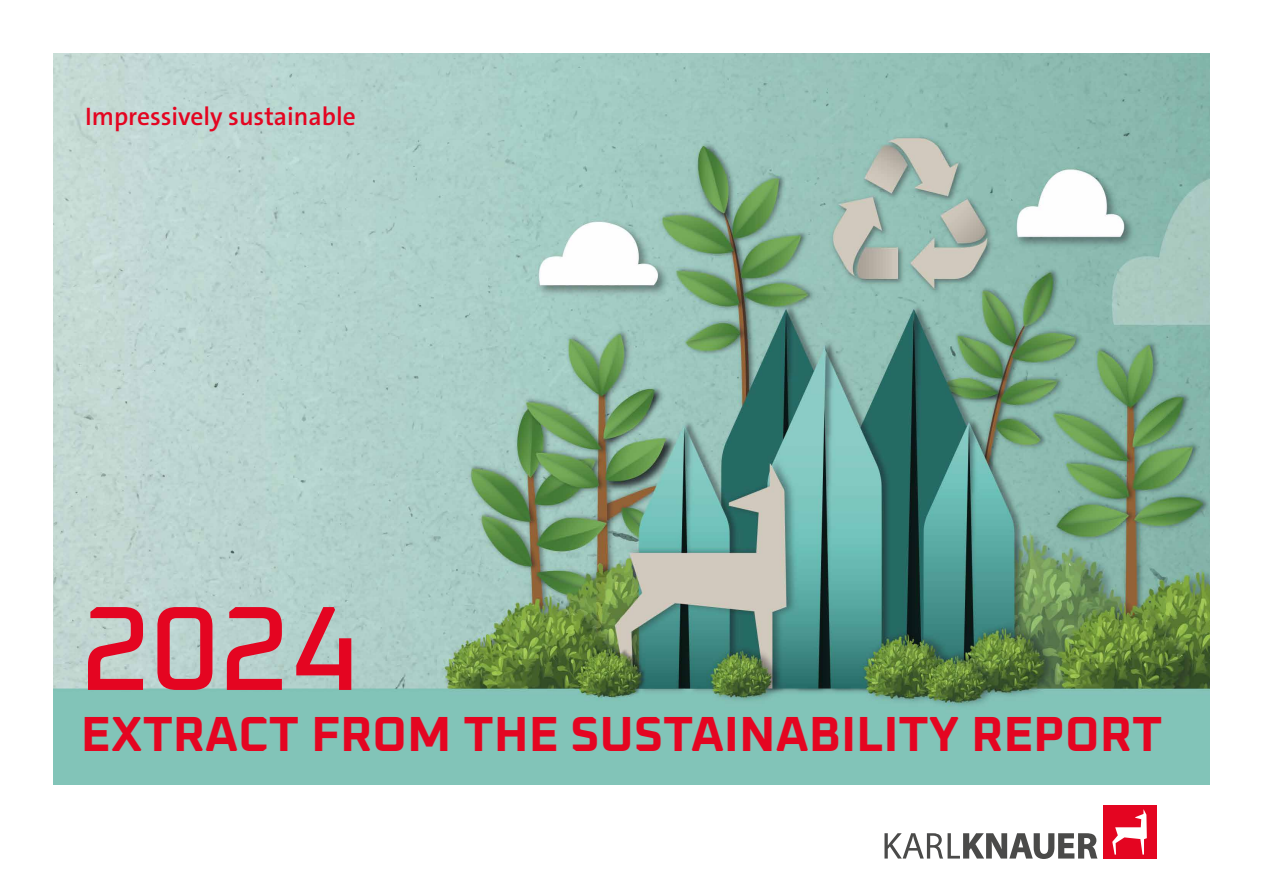
<style>
.page{position:relative;width:1263px;height:893px;background:#fff}
.page>*{position:absolute;margin:0;border:0;box-sizing:border-box;transform-origin:0 0}
.t1{font:500 120.15px "Oxanium";color:#e40521}
.t2{font:700 49.5px "Oxanium";color:#e40521}
.t3{font:600 25.5px "The Sans C5";color:#e40521}
</style>
<div class="page">
<img style="left:53px;top:53px;width:1157px;height:731px">
<div style="left:1103px;top:805px;width:54px;height:53px;background:#e40521"></div>
<svg style="left:884px;top:809px;width:272px;height:50px"></svg>
<p class="t3" style="left:85px;top:100px;width:272px">Impressively sustainable</p>
<h1 class="t1" style="left:81px;top:573px;width:279px">2024</h1>
<p class="t2" style="left:81px;top:702px;width:1083px">EXTRACT FROM THE SUSTAINABILITY REPORT</p>
</div>
